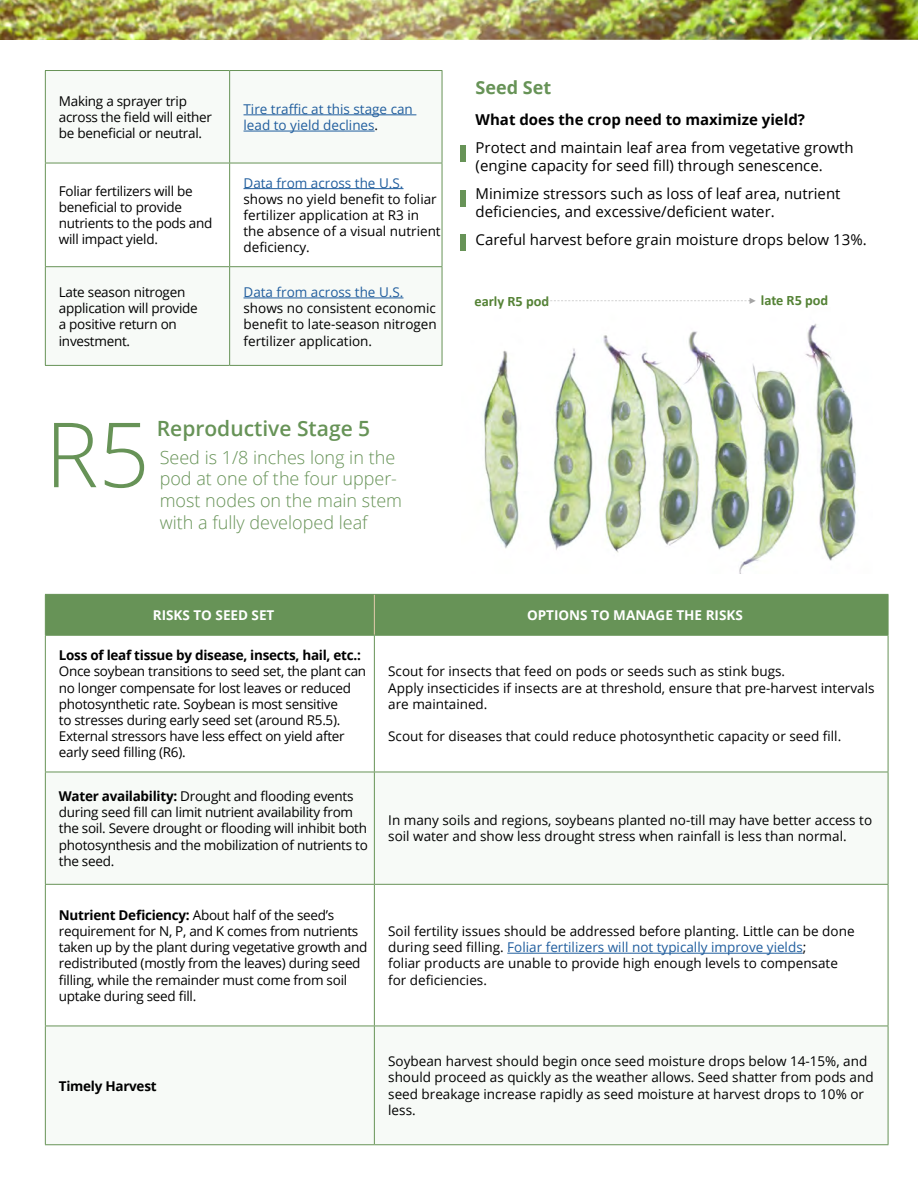
<style>
.page{position:relative;width:918px;height:1188px;background:#fff}
.page>*{position:absolute;margin:0;border:0;box-sizing:border-box;transform-origin:0 0}
.t1{font:300 90px "Open Sans";color:#679357}
.t2{font:600 21px "Open Sans";color:#679357}
.t3{font:300 18px/21.6px "Open Sans";color:#679357}
.t4{font:700 18px "Open Sans";color:#679357}
.t5{font:15px/18px "Open Sans";color:#000}
.t6{font:700 15px "Open Sans";color:#000}
.t7{font:700 14.4px "Calibri";color:#548235}
.t8{font:13.5px/16.2px "Open Sans";color:#000}
.t9{font:13.5px/16.2px "Open Sans";letter-spacing:-.02em;color:#000}
.t10{font:13.5px/16.2px "Open Sans";color:#215e9e}
.t11{font:700 13.5px "Open Sans";letter-spacing:-.02em;color:#000}
.t12{font:700 13.5px "Open Sans";color:#fff}
.s1{color:#000}
.s2{font-weight:700}
.s3{color:#215e9e}
</style>
<div class="page">
<img style="left:0;top:0;width:918px;height:595px">
<div style="left:0;top:40px;width:440px;height:599px;background:#fff"></div>
<div style="left:428px;top:40px;width:73px;height:599px;background:#fff"></div>
<div style="left:46px;top:595px;width:842px;height:40px;background:#679357"></div>
<svg style="left:46px;top:773px;width:842px;height:371px"></svg>
<hr style="left:374px;top:595px;width:1px;height:40px;background:#e2cbac">
<hr style="left:45px;top:594px;width:329px;height:1px;background:#679357">
<hr style="left:45px;top:595px;width:1px;height:40px;background:#679357">
<hr style="left:374px;top:594px;width:514px;height:1px;background:#679357">
<hr style="left:888px;top:595px;width:1px;height:40px;background:#679357">
<hr style="left:45px;top:635px;width:329px;height:1px;background:#679357">
<hr style="left:45px;top:636px;width:1px;height:136px;background:#679357">
<hr style="left:374px;top:635px;width:514px;height:1px;background:#679357">
<hr style="left:374px;top:636px;width:1px;height:136px;background:#679357">
<hr style="left:888px;top:636px;width:1px;height:136px;background:#679357">
<hr style="left:45px;top:772px;width:329px;height:1px;background:#679357">
<hr style="left:45px;top:772px;width:1px;height:112px;background:#679357">
<hr style="left:374px;top:772px;width:514px;height:1px;background:#679357">
<hr style="left:374px;top:772px;width:1px;height:112px;background:#679357">
<hr style="left:888px;top:772px;width:1px;height:112px;background:#679357">
<hr style="left:45px;top:884px;width:329px;height:1px;background:#679357">
<hr style="left:45px;top:885px;width:1px;height:141px;background:#679357">
<hr style="left:374px;top:884px;width:514px;height:1px;background:#679357">
<hr style="left:374px;top:885px;width:1px;height:141px;background:#679357">
<hr style="left:888px;top:885px;width:1px;height:141px;background:#679357">
<hr style="left:45px;top:1026px;width:1px;height:118px;background:#679357">
<hr style="left:374px;top:1026px;width:1px;height:118px;background:#679357">
<hr style="left:888px;top:1026px;width:1px;height:118px;background:#679357">
<hr style="left:45px;top:1026px;width:329px;height:1px;background:#679357">
<hr style="left:45px;top:1144px;width:329px;height:1px;background:#679357">
<hr style="left:374px;top:1026px;width:514px;height:1px;background:#679357">
<hr style="left:374px;top:1144px;width:514px;height:1px;background:#679357">
<hr style="left:507px;top:953px;width:296px;height:1px;background:#215e9e">
<svg style="left:46px;top:71px;width:396px;height:294px"></svg>
<hr style="left:45px;top:71px;width:1px;height:92px;background:#679357">
<hr style="left:229px;top:71px;width:1px;height:92px;background:#679357">
<hr style="left:442px;top:71px;width:1px;height:92px;background:#679357">
<hr style="left:45px;top:163px;width:1px;height:103px;background:#679357">
<hr style="left:229px;top:163px;width:1px;height:103px;background:#679357">
<hr style="left:442px;top:163px;width:1px;height:103px;background:#679357">
<hr style="left:45px;top:267px;width:1px;height:98px;background:#679357">
<hr style="left:229px;top:267px;width:1px;height:98px;background:#679357">
<hr style="left:442px;top:267px;width:1px;height:98px;background:#679357">
<hr style="left:45px;top:70px;width:185px;height:1px;background:#679357">
<hr style="left:45px;top:163px;width:185px;height:1px;background:#679357">
<hr style="left:45px;top:266px;width:185px;height:1px;background:#679357">
<hr style="left:45px;top:365px;width:185px;height:1px;background:#679357">
<hr style="left:230px;top:70px;width:212px;height:1px;background:#679357">
<hr style="left:230px;top:163px;width:212px;height:1px;background:#679357">
<hr style="left:230px;top:266px;width:212px;height:1px;background:#679357">
<hr style="left:230px;top:365px;width:212px;height:1px;background:#679357">
<hr style="left:244px;top:115px;width:172px;height:1px;background:#215e9e">
<hr style="left:244px;top:131px;width:131px;height:1px;background:#215e9e">
<hr style="left:244px;top:188px;width:160px;height:1px;background:#215e9e">
<hr style="left:244px;top:298px;width:160px;height:1px;background:#215e9e">
<div style="left:460px;top:145px;width:6px;height:16px;background:#679357"></div>
<div style="left:460px;top:190px;width:6px;height:16px;background:#679357"></div>
<div style="left:460px;top:235px;width:6px;height:16px;background:#679357"></div>
<img style="left:483px;top:307px;width:390px;height:267px">
<svg style="left:543px;top:298px;width:213px;height:6px"></svg>
<p class="t9" style="left:59px;top:92px;width:155px">Making a sprayer trip across the field will either be beneficial or neutral.</p>
<p class="t10" style="left:244px;top:100px;width:171px">Tire traffic at this stage can lead to yield declines<span class="s1">.</span></p>
<p class="t9" style="left:59px;top:182px;width:155px">Foliar fertilizers will be beneficial to provide nutrients to the pods and will impact yield.</p>
<p class="t10" style="left:244px;top:174px;width:161px">Data from across the U.S.</p>
<p class="t8" style="left:244px;top:190px;width:199px">shows no yield benefit to foliar fertilizer application at R3 in the absence of a visual nutrient deficiency.</p>
<p class="t9" style="left:59px;top:284px;width:140px">Late season nitrogen application will provide a positive return on investment.</p>
<p class="t10" style="left:244px;top:284px;width:161px">Data from across the U.S.</p>
<p class="t8" style="left:244px;top:300px;width:195px;text-align:justify">shows no consistent economic benefit to late-season nitrogen fertilizer application.</p>
<h1 class="t1" style="left:45px;top:393px;width:106px">R5</h1>
<h2 class="t2" style="left:157px;top:414px;width:215px">Reproductive Stage 5</h2>
<h3 class="t3" style="left:160px;top:446px;width:244px">Seed is 1/8 inches long in the pod at one of the four upper&shy;most nodes on the main stem with a fully developed leaf</h3>
<h3 class="t4" style="left:476px;top:74px;width:77px">Seed Set</h3>
<p class="t6" style="left:476px;top:109px;width:331px">What does the crop need to maximize yield?</p>
<p class="t5" style="left:476px;top:138px;width:380px">Protect and maintain leaf area from vegetative growth (engine capacity for seed fill) through senescence.</p>
<p class="t5" style="left:476px;top:184px;width:366px">Minimize stressors such as loss of leaf area, nutrient deficiencies, and excessive/deficient water.</p>
<p class="t5" style="left:476px;top:230px;width:393px">Careful harvest before grain moisture drops below 13%.</p>
<p class="t7" style="left:474px;top:291px;width:76px">early R5 pod</p>
<p class="t7" style="left:761px;top:290px;width:69px">late R5 pod</p>
<p class="t12" style="left:153px;top:606px;width:123px">RISKS TO SEED SET</p>
<p class="t12" style="left:527px;top:606px;width:217px">OPTIONS TO MANAGE THE RISKS</p>
<p class="t11" style="left:59px;top:646px;width:304px">Loss of leaf tissue by disease, insects, hail, etc.:</p>
<p class="t9" style="left:59px;top:663px;width:309px">Once soybean transitions to seed set, the plant can no longer compensate for lost leaves or reduced photosynthetic rate. Soybean is most sensitive<br>to stresses during early seed set (around R5.5).<br>External stressors have less effect on yield after early seed filling (R6).</p>
<p class="t8" style="left:388px;top:663px;width:488px">Scout for insects that feed on pods or seeds such as stink bugs.<br>Apply insecticides if insects are at threshold, ensure that pre-harvest intervals are maintained.</p>
<p class="t8" style="left:388px;top:728px;width:455px">Scout for diseases that could reduce photosynthetic capacity or seed fill.</p>
<p class="t9" style="left:59px;top:788px;width:311px"><span class="s2">Water availability:</span> Drought and flooding events during seed fill can limit nutrient availability from the soil. Severe drought or flooding will inhibit both photosynthesis and the mobilization of nutrients to the seed.</p>
<p class="t9" style="left:59px;top:906px;width:310px"><span class="s2">Nutrient Deficiency:</span> About half of the seed’s requirement for N, P, and K comes from nutrients taken up by the plant during vegetative growth and redistributed (mostly from the leaves) during seed filling, while the remainder must come from soil uptake during seed fill.</p>
<p class="t11" style="left:59px;top:1076px;width:99px">Timely Harvest</p>
<p class="t8" style="left:388px;top:812px;width:485px">In many soils and regions, soybeans planted no-till may have better access to soil water and show less drought stress when rainfall is less than normal.</p>
<p class="t8" style="left:388px;top:923px;width:468px">Soil fertility issues should be addressed before planting. Little can be done during seed filling. <span class="s3">Foliar fertilizers will not typically improve yields</span>;<br>foliar products are unable to provide high enough levels to compensate for deficiencies.</p>
<p class="t8" style="left:388px;top:1053px;width:487px">Soybean harvest should begin once seed moisture drops below 14-15%, and should proceed as quickly as the weather allows. Seed shatter from pods and seed breakage increase rapidly as seed moisture at harvest drops to 10% or less.</p>
</div>
